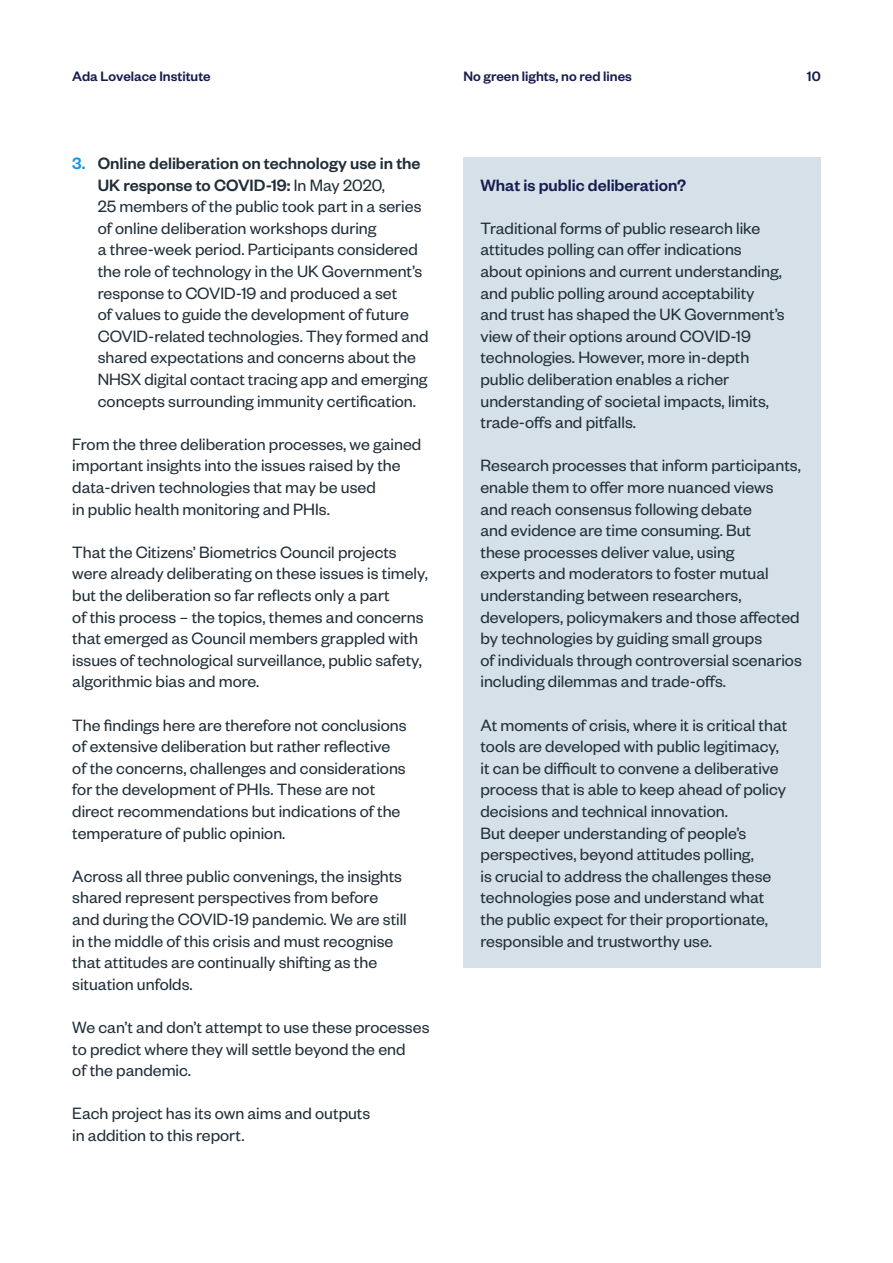
<style>
.page{position:relative;width:893px;height:1263px;background:#fff}
.page>*{position:absolute;margin:0;border:0;box-sizing:border-box;transform-origin:0 0}
.t1{font:18px/21.6px "Founders Grotesk";color:#212e38}
.t2{font:500 18px "Founders Grotesk";color:#171c4f}
.t3{font:500 15px "Founders Grotesk";color:#171c4f}
.s1{font-weight:500;color:#1494e7}
.s2{font-weight:500}
</style>
<div class="page">
<div style="left:463px;top:158px;width:358px;height:54px;background:#d5e0e8"></div>
<div style="left:463px;top:201px;width:358px;height:249px;background:#d5e0e8"></div>
<div style="left:463px;top:438px;width:358px;height:271px;background:#d5e0e8"></div>
<div style="left:463px;top:698px;width:358px;height:270px;background:#d5e0e8"></div>
<p class="t3" style="left:72px;top:67px;width:140px">Ada Lovelace Institute</p>
<p class="t3" style="left:463px;top:67px;width:170px">No green lights, no red lines</p>
<p class="t3" style="left:807px;top:67px;width:15px">10</p>
<p class="t1" style="left:98px;top:151px;width:332px;text-indent:-26px"><span class="s1">3.</span> <span class="s2">Online deliberation on technology use in the UK response to COVID-19:</span> In May 2020,<br>25 members of the public took part in a series of online deliberation workshops during<br>a three-week period. Participants considered the role of technology in the UK Government’s response to COVID-19 and produced a set<br>of values to guide the development of future COVID-related technologies. They formed and shared expectations and concerns about the NHSX digital contact tracing app and emerging concepts surrounding immunity certification.</p>
<p class="t1" style="left:72px;top:432px;width:351px">From the three deliberation processes, we gained important insights into the issues raised by the data-driven technologies that may be used<br>in public health monitoring and PHIs.</p>
<p class="t1" style="left:72px;top:540px;width:357px">That the Citizens’ Biometrics Council projects were already deliberating on these issues is timely, but the deliberation so far reflects only a part<br>of this process – the topics, themes and concerns that emerged as Council members grappled with issues of technological surveillance, public safety, algorithmic bias and more.</p>
<p class="t1" style="left:72px;top:713px;width:336px">The findings here are therefore not conclusions of extensive deliberation but rather reflective of the concerns, challenges and considerations for the development of PHIs. These are not direct recommendations but indications of the temperature of public opinion.</p>
<p class="t1" style="left:72px;top:864px;width:336px">Across all three public convenings, the insights shared represent perspectives from before and during the COVID-19 pandemic. We are still in the middle of this crisis and must recognise that attitudes are continually shifting as the situation unfolds.</p>
<p class="t1" style="left:72px;top:1015px;width:359px">We can’t and don’t attempt to use these processes to predict where they will settle beyond the end<br>of the pandemic.</p>
<p class="t1" style="left:72px;top:1102px;width:299px">Each project has its own aims and outputs in addition to this report.</p>
<p class="t2" style="left:480px;top:174px;width:207px">What is public deliberation?</p>
<p class="t1" style="left:480px;top:216px;width:306px">Traditional forms of public research like attitudes polling can offer indications about opinions and current understanding, and public polling around acceptability and trust has shaped the UK Government’s view of their options around COVID-19 technologies. However, more in-depth public deliberation enables a richer understanding of societal impacts, limits, trade-offs and pitfalls.</p>
<p class="t1" style="left:480px;top:454px;width:323px">Research processes that inform participants, enable them to offer more nuanced views and reach consensus following debate<br>and evidence are time consuming. But<br>these processes deliver value, using<br>experts and moderators to foster mutual understanding between researchers, developers, policymakers and those affected by technologies by guiding small groups<br>of individuals through controversial scenarios including dilemmas and trade-offs.</p>
<p class="t1" style="left:480px;top:713px;width:308px">At moments of crisis, where it is critical that tools are developed with public legitimacy, it can be difficult to convene a deliberative process that is able to keep ahead of policy decisions and technical innovation.<br>But deeper understanding of people’s perspectives, beyond attitudes polling,<br>is crucial to address the challenges these technologies pose and understand what the public expect for their proportionate, responsible and trustworthy use.</p>
</div>
